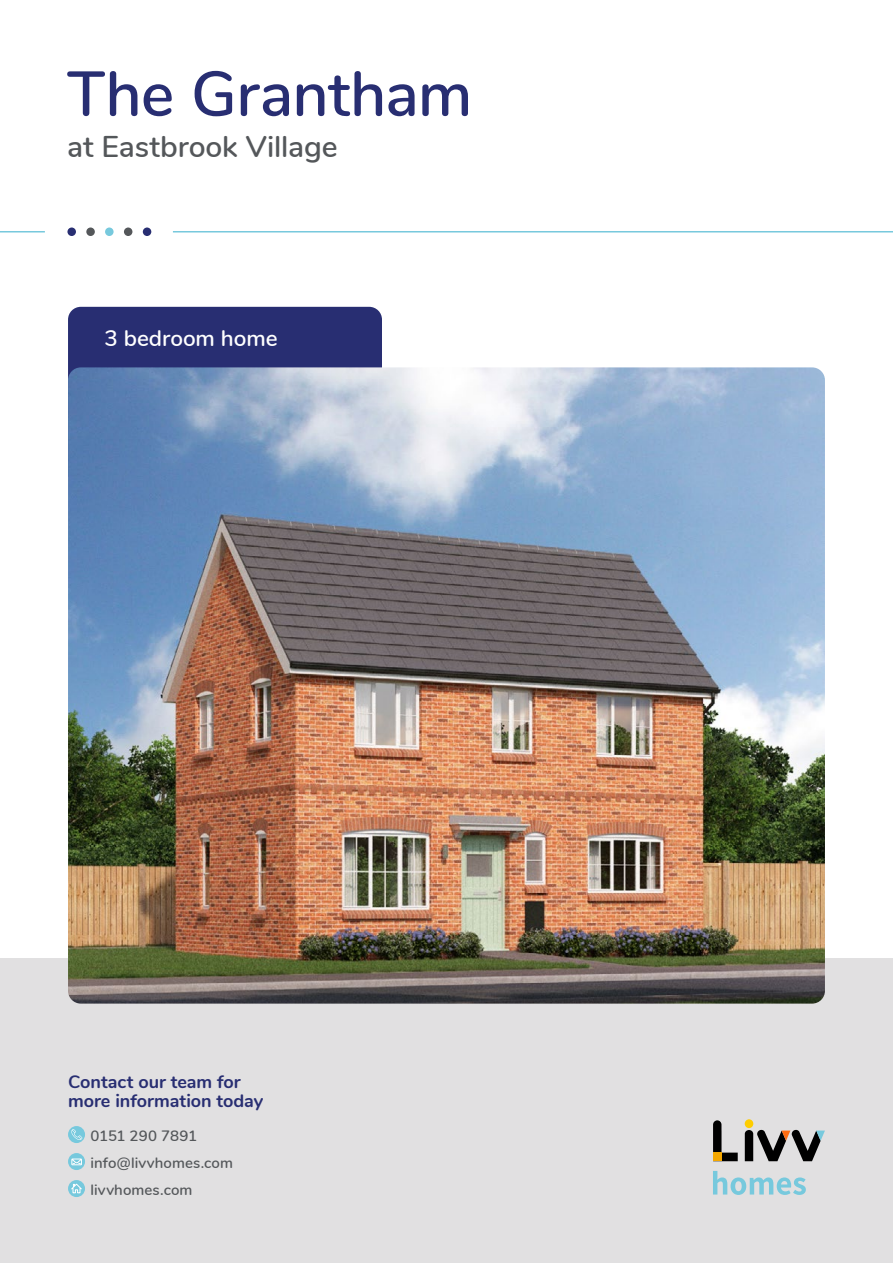
<style>
.page{position:relative;width:893px;height:1263px;background:#fff}
.page>*{position:absolute;margin:0;border:0;box-sizing:border-box;transform-origin:0 0}
.t1{font:600 63px "Nunito";letter-spacing:-.01em;color:#282e72}
.t2{font:600 30px "Nunito";letter-spacing:-.005em;color:#54575a}
.t3{font:600 22.5px "Nunito";letter-spacing:-.005em;color:#fff}
.t4{font:700 18px/19.5px "Nunito";color:#282e72}
.t5{font:600 15px/27px "Nunito";letter-spacing:.005em;color:#54575a}
</style>
<div class="page">
<div style="left:0;top:959px;width:893px;height:304px;background:#e1e0e1"></div>
<div style="left:68px;top:307px;width:314px;height:60px;background:#282e72"></div>
<svg style="left:713px;top:1120px;width:25px;height:41px"></svg>
<svg style="left:745px;top:1129px;width:80px;height:32px"></svg>
<div style="left:745px;top:1119px;width:8px;height:9px;background:#fecd00;border-radius:50%"></div>
<div style="left:713px;top:1152px;width:8px;height:9px;background:#f4a700"></div>
<svg style="left:713px;top:1171px;width:93px;height:24px"></svg>
<hr style="left:0;top:231px;width:45px;height:1px;background:#77c9dd">
<hr style="left:173px;top:231px;width:720px;height:1px;background:#77c9dd">
<div style="left:143px;top:227px;width:8px;height:9px;background:#282e72;border-radius:50%"></div>
<div style="left:124px;top:227px;width:8px;height:9px;background:#54575a;border-radius:50%"></div>
<div style="left:67px;top:227px;width:9px;height:9px;background:#282e72;border-radius:50%"></div>
<div style="left:105px;top:227px;width:9px;height:9px;background:#77c9dd;border-radius:50%"></div>
<div style="left:86px;top:227px;width:9px;height:9px;background:#54575a;border-radius:50%"></div>
<img style="left:68px;top:367px;width:757px;height:636px">
<div style="left:68px;top:1126px;width:17px;height:17px;background:#77c9dd;border-radius:50%"></div>
<svg style="left:71px;top:1129px;width:11px;height:11px"></svg>
<div style="left:68px;top:1153px;width:17px;height:17px;background:#77c9dd;border-radius:50%"></div>
<svg style="left:71px;top:1158px;width:11px;height:7px"></svg>
<div style="left:68px;top:1180px;width:17px;height:17px;background:#77c9dd;border-radius:50%"></div>
<svg style="left:71px;top:1183px;width:11px;height:10px"></svg>
<h1 class="t1" style="left:67px;top:48px;width:407px">The Grantham</h1>
<h2 class="t2" style="left:67px;top:124px;width:272px">at Eastbrook Village</h2>
<h3 class="t3" style="left:104px;top:322px;width:175px">3 bedroom home</h3>
<p class="t4" style="left:68px;top:1071px;width:197px">Contact our team for more information today</p>
<p class="t5" style="left:91px;top:1121px;width:144px">0151 290 7891 info@livvhomes.com livvhomes.com</p>
</div>
